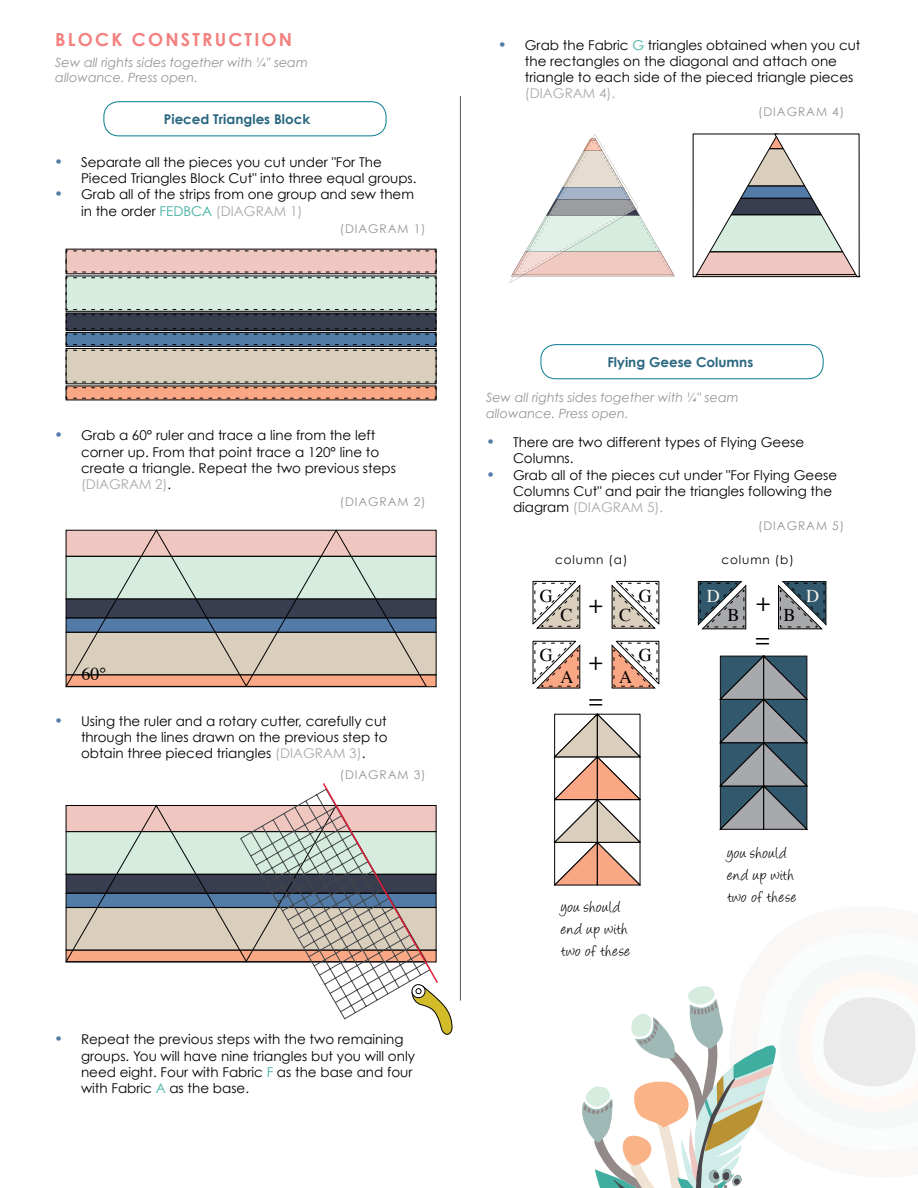
<style>
.page{position:relative;width:918px;height:1188px;background:#fff}
.page>*{position:absolute;margin:0;border:0;box-sizing:border-box;transform-origin:0 0}
.t1{font:25.2px "Myriad Pro";color:#000}
.t2{font:24.75px/39.2px "Myriad Pro";color:#000}
.t3{font:18px/21.6px "Angelina";letter-spacing:.045em;color:#000}
.t4{font:700 18px "Century Gothic";letter-spacing:.12em;color:#f48180}
.t5{font:18px "Times";color:#000}
.t6{font:18px "Times";color:#f7f5ed}
.t7{font:13.5px/16.2px "Century Gothic";color:#000}
.t8{font:700 13.5px "Century Gothic";color:#2a6780}
.t9{font:13.5px "Century Gothic";color:#a7a9ac}
.t10{font:italic 12.75px/15.3px "Century Gothic";color:#939598}
.t11{font:12px "Century Gothic";letter-spacing:.075em;color:#939598}
.t12{font:12px "Century Gothic";letter-spacing:.075em;color:#000}
.s1{font-size:15px;color:#527ba7}
.s2{color:#3faea1}
.s3{color:#a7a9ac}
</style>
<div class="page">
<hr style="left:460px;top:96px;width:1px;height:905px;background:#555a4e">
<div style="left:104px;top:101px;width:282px;height:35px;border:1px solid #067c8f;border-radius:15px"></div>
<div style="left:541px;top:344px;width:282px;height:35px;border:1px solid #067c8f;border-radius:15px"></div>
<svg style="left:66px;top:249px;width:370px;height:2px"></svg>
<div style="left:66px;top:386px;width:370px;height:14px;background:#6f4c3d"></div>
<svg style="left:66px;top:251px;width:371px;height:148px;background:#aca6a2"></svg>
<div style="left:66px;top:530px;width:370px;height:26px;background:#efc7c0"></div>
<div style="left:66px;top:556px;width:370px;height:43px;background:#d5ecdf"></div>
<div style="left:66px;top:632px;width:370px;height:43px;background:#dacebd;border:1px solid #000"></div>
<div style="left:66px;top:599px;width:370px;height:19px;background:#383e50;border:1px solid #000"></div>
<div style="left:66px;top:618px;width:370px;height:14px;background:#527ba7"></div>
<div style="left:66px;top:675px;width:370px;height:12px;background:#f9a785;border:1px solid #000"></div>
<svg style="left:66px;top:530px;width:361px;height:157px"></svg>
<svg style="left:66px;top:783px;width:387px;height:252px"></svg>
<svg style="left:510px;top:134px;width:165px;height:149px"></svg>
<svg style="left:693px;top:134px;width:167px;height:143px"></svg>
<svg style="left:554px;top:714px;width:87px;height:172px"></svg>
<svg style="left:533px;top:581px;width:47px;height:48px"></svg>
<svg style="left:612px;top:581px;width:47px;height:48px"></svg>
<svg style="left:533px;top:641px;width:47px;height:47px"></svg>
<svg style="left:612px;top:641px;width:47px;height:47px"></svg>
<svg style="left:720px;top:656px;width:88px;height:174px;background:#63757f"></svg>
<svg style="left:698px;top:581px;width:48px;height:48px;background:#717f87"></svg>
<svg style="left:778px;top:581px;width:48px;height:48px;background:#717f87"></svg>
<svg style="left:582px;top:973px;width:336px;height:215px"></svg>
<h3 class="t4" style="left:55px;top:28px;width:238px">BLOCK CONSTRUCTION</h3>
<p class="t10" style="left:55px;top:55px;width:254px">Sew all rights sides together with ¼" seam allowance. Press open.</p>
<p class="t8" style="left:164px;top:110px;width:148px">Pieced Triangles Block</p>
<p class="t7" style="left:81px;top:154px;width:337px;text-indent:-27px"><span class="s1">•</span> Separate all the pieces you cut under "For The<br>Pieced Triangles Block Cut" into three equal groups.</p>
<p class="t7" style="left:81px;top:186px;width:335px;text-indent:-27px"><span class="s1">•</span> Grab all of the strips from one group and sew them in the order <span class="s2">FEDBCA</span> <span class="s3">(DIAGRAM 1)</span></p>
<p class="t11" style="left:340px;top:221px;width:88px">(DIAGRAM 1)</p>
<p class="t7" style="left:81px;top:427px;width:317px;text-indent:-27px"><span class="s1">•</span> Grab a 60° ruler and trace a line from the left corner up. From that point trace a 120° line to create a triangle. Repeat the two previous steps <span class="s3">(DIAGRAM 2)</span>.</p>
<h3 class="t5" style="left:82px;top:658px;width:27px">60°</h3>
<p class="t11" style="left:340px;top:494px;width:88px">(DIAGRAM 2)</p>
<p class="t7" style="left:81px;top:712px;width:308px;text-align:justify;text-indent:-27px"><span class="s1">•</span> Using the ruler and a rotary cutter, carefully cut through the lines drawn on the previous step to obtain three pieced triangles <span class="s3">(DIAGRAM 3)</span>.</p>
<p class="t11" style="left:340px;top:767px;width:88px">(DIAGRAM 3)</p>
<p class="t7" style="left:81px;top:1031px;width:335px;text-indent:-27px"><span class="s1">•</span> Repeat the previous steps with the two remaining groups. You will have nine triangles but you will only need eight. Four with Fabric <span class="s2">F</span> as the base and four with Fabric <span class="s2">A</span> as the base.</p>
<p class="t7" style="left:525px;top:36px;width:337px;text-indent:-27px"><span class="s1">•</span> Grab the Fabric <span class="s2">G</span> triangles obtained when you cut the rectangles on the diagonal and attach one triangle to each side of the pieced triangle pieces</p>
<p class="t9" style="left:525px;top:85px;width:92px">(DIAGRAM 4).</p>
<p class="t11" style="left:758px;top:104px;width:88px">(DIAGRAM 4)</p>
<p class="t8" style="left:607px;top:353px;width:147px">Flying Geese Columns</p>
<p class="t10" style="left:486px;top:390px;width:254px">Sew all rights sides together with ¼" seam allowance. Press open.</p>
<p class="t7" style="left:513px;top:434px;width:293px;text-indent:-27px"><span class="s1">•</span> There are two different types of Flying Geese<br>Columns.</p>
<p class="t7" style="left:513px;top:466px;width:326px;text-indent:-27px"><span class="s1">•</span> Grab all of the pieces cut under "For Flying Geese<br>Columns Cut" and pair the triangles following the diagram <span class="s3">(DIAGRAM 5).</span></p>
<p class="t12" style="left:555px;top:552px;width:74px">column (a)</p>
<h2 class="t2" style="left:588px;top:585px;width:16px">+</h2>
<h3 class="t5" style="left:540px;top:579px;width:14px">G</h3>
<h3 class="t5" style="left:560px;top:598px;width:14px">C</h3>
<h3 class="t5" style="left:619px;top:598px;width:14px">C</h3>
<h3 class="t5" style="left:639px;top:579px;width:14px">G</h3>
<h3 class="t5" style="left:540px;top:638px;width:14px">G</h3>
<h3 class="t5" style="left:560px;top:660px;width:14px">A</h3>
<h2 class="t2" style="left:588px;top:642px;width:16px">+ =</h2>
<h3 class="t5" style="left:639px;top:638px;width:14px">G</h3>
<h3 class="t5" style="left:619px;top:660px;width:14px">A</h3>
<p class="t11" style="left:758px;top:519px;width:88px">(DIAGRAM 5)</p>
<p class="t12" style="left:721px;top:552px;width:74px">column (b)</p>
<h3 class="t6" style="left:707px;top:579px;width:14px">D</h3>
<h1 class="t1" style="left:756px;top:587px;width:16px">+</h1>
<h3 class="t5" style="left:728px;top:598px;width:14px">B</h3>
<h3 class="t5" style="left:784px;top:598px;width:14px">B</h3>
<h1 class="t1" style="left:755px;top:624px;width:16px">=</h1>
<h3 class="t6" style="left:806px;top:579px;width:14px">D</h3>
<h3 class="t3" style="left:561px;top:898px;width:71px">you should end up with two of these</h3>
<h3 class="t3" style="left:727px;top:844px;width:71px">you should end up with two of these</h3>
</div>
